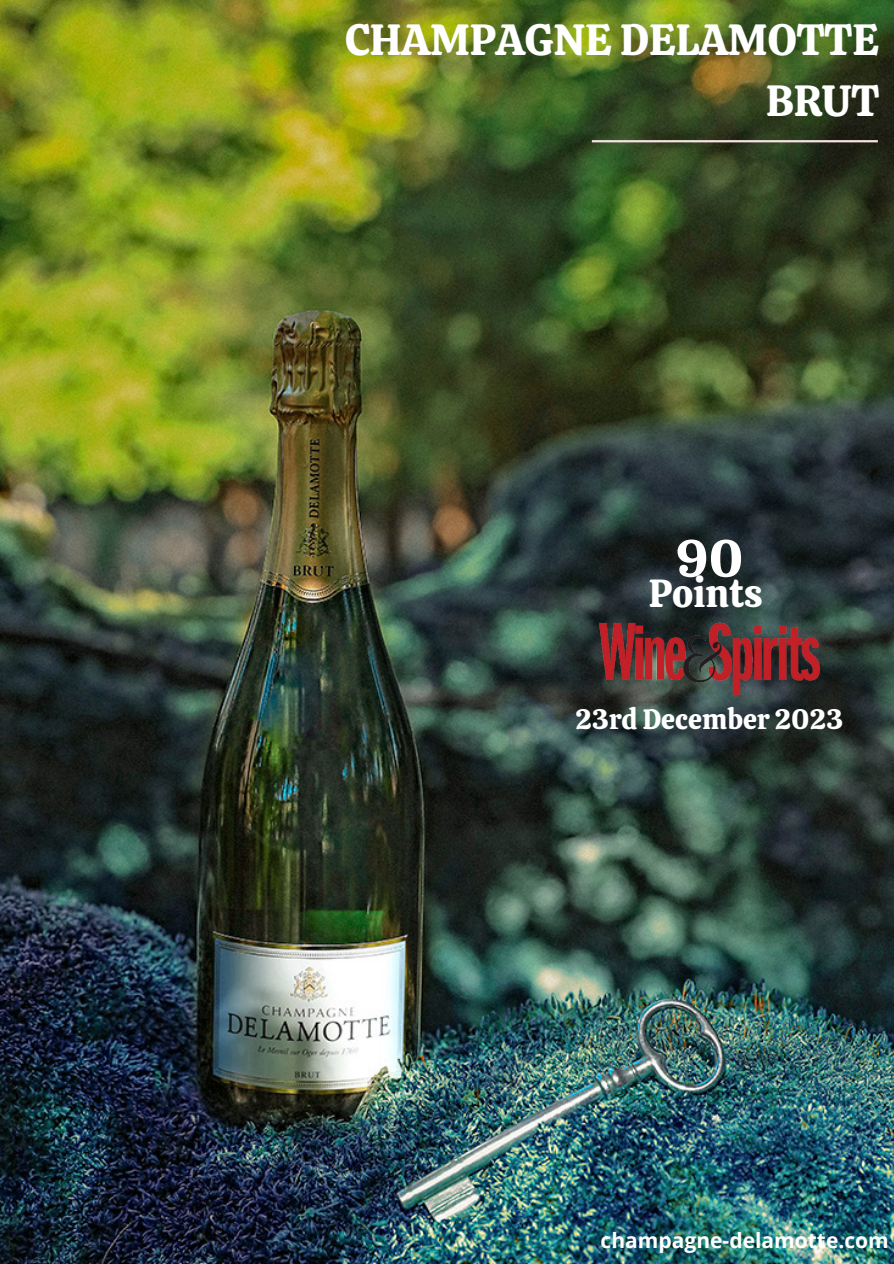
<style>
.page{position:relative;width:894px;height:1264px;background:#fff}
.page>*{position:absolute;margin:0;border:0;box-sizing:border-box;transform-origin:0 0}
.t1{font:52.5px "Calistoga";color:#fff}
.t2{font:43.5px/60.8px "Calistoga";color:#fff;text-align:right}
.t3{font:39px "Calistoga";color:#fff}
.t4{font:27.9px "Calistoga";color:#fff}
.t5{font:700 21px "Open Sans";color:#fff}
</style>
<div class="page">
<img style="left:0;top:0;width:893px;height:1263px">
<hr style="left:591px;top:140px;width:286px;height:2px;background:#f6e3e3">
<img style="left:592px;top:615px;width:233px;height:86px">
<h1 class="t2" style="left:345px;top:9px;width:535px">CHAMPAGNE DELAMOTTE<br>BRUT</h1>
<p class="t1" style="left:675px;top:524px;width:69px">90</p>
<p class="t3" style="left:648px;top:568px;width:115px">Points</p>
<h2 class="t4" style="left:575px;top:701px;width:269px">23rd December 2023</h2>
<p class="t5" style="left:600px;top:1225px;width:289px">champagne-delamotte.com</p>
</div>
